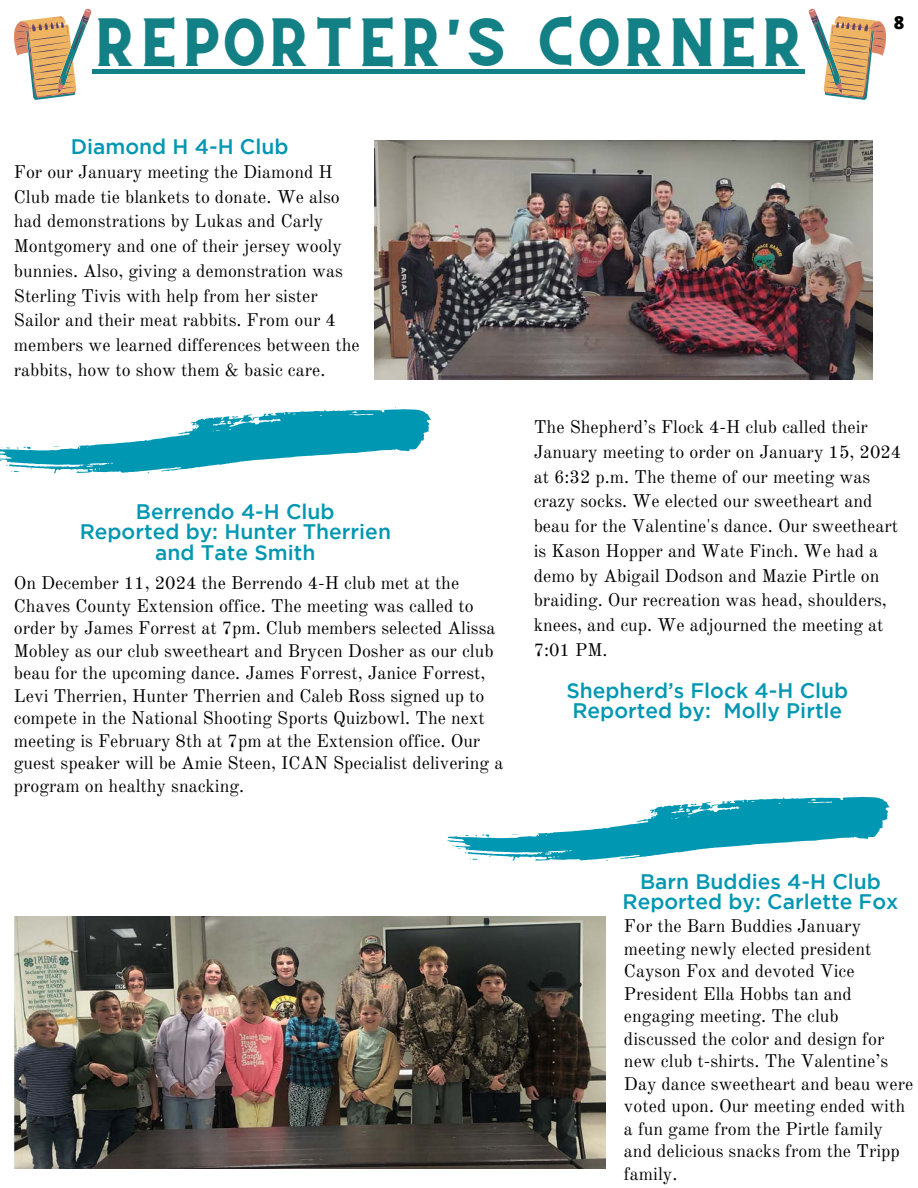
<style>
.page{position:relative;width:918px;height:1188px;background:#fff}
.page>*{position:absolute;margin:0;border:0;box-sizing:border-box;transform-origin:0 0}
.t1{font:48px "CS Gordon Vintage";color:#138085}
.t2{font:500 21px/20.2px "Gotham";color:#0097b2;text-align:center}
.t3{font:18px/22.5px "Old Standard";color:#000}
.t4{font:800 18px "Open Sans";color:#000}
</style>
<div class="page">
<svg style="left:14px;top:9px;width:77px;height:91px"></svg>
<div style="left:93px;top:69px;width:712px;height:5px;background:#138085"></div>
<svg style="left:809px;top:9px;width:77px;height:91px"></svg>
<img style="left:375px;top:140px;width:498px;height:240px">
<svg style="left:0;top:252px;width:440px;height:222px"></svg>
<img style="left:14px;top:916px;width:592px;height:252px">
<svg style="left:441px;top:795px;width:449px;height:230px"></svg>
<p class="t1" style="left:93px;top:21px;width:714px">REPORTER'S CORNER</p>
<h1 class="t2" style="left:71px;top:138px;width:219px">Diamond H 4-H Club</h1>
<p class="t3" style="left:14px;top:160px;width:348px;line-height:24.8px">For our January meeting the Diamond H Club made tie blankets to donate. We also had demonstrations by Lukas and Carly Montgomery and one of their jersey wooly bunnies. Also, giving a demonstration was Sterling Tivis with help from her sister Sailor and their meat rabbits. From our 4 members we learned differences between the rabbits, how to show them &amp; basic care.</p>
<h2 class="t4" style="left:894px;top:10px;width:12px">8</h2>
<p class="t2" style="left:80px;top:503px;width:313px">Berrendo 4-H Club<br>Reported by: Hunter Therrien and Tate Smith</p>
<p class="t3" style="left:14px;top:572px;width:491px">On December 11, 2024 the Berrendo 4-H club met at the Chaves County Extension office. The meeting was called to order by James Forrest at 7pm. Club members selected Alissa Mobley as our club sweetheart and Brycen Dosher as our club beau for the upcoming dance. James Forrest, Janice Forrest, Levi Therrien, Hunter Therrien and Caleb Ross signed up to compete in the National Shooting Sports Quizbowl. The next meeting is February 8th at 7pm at the Extension office. Our guest speaker will be Amie Steen, ICAN Specialist delivering a program on healthy snacking.</p>
<h2 class="t3" style="left:534px;top:415px;width:369px;line-height:24.8px">The Shepherd’s Flock 4-H club called their January meeting to order on January 15, 2024 at 6:32 p.m. The theme of our meeting was crazy socks. We elected our sweetheart and beau for the Valentine's dance. Our sweetheart is Kason Hopper and Wate Finch. We had a demo by Abigail Dodson and Mazie Pirtle on braiding. Our recreation was head, shoulders, knees, and cup. We adjourned the meeting at 7:01 PM.</h2>
<p class="t2" style="left:566px;top:681px;width:283px;text-align:left">Shepherd’s Flock 4-H Club<br>Reported by: Molly Pirtle</p>
<p class="t2" style="left:623px;top:873px;width:277px">Barn Buddies 4-H Club<br>Reported by: Carlette Fox</p>
<p class="t3" style="left:624px;top:915px;width:291px">For the Barn Buddies January meeting newly elected president<br>Cayson Fox and devoted Vice<br>President Ella Hobbs tan and engaging meeting. The club discussed the color and design for new club t-shirts. The Valentine’s<br>Day dance sweetheart and beau were voted upon. Our meeting ended with a fun game from the Pirtle family and delicious snacks from the Tripp family.</p>
</div>
